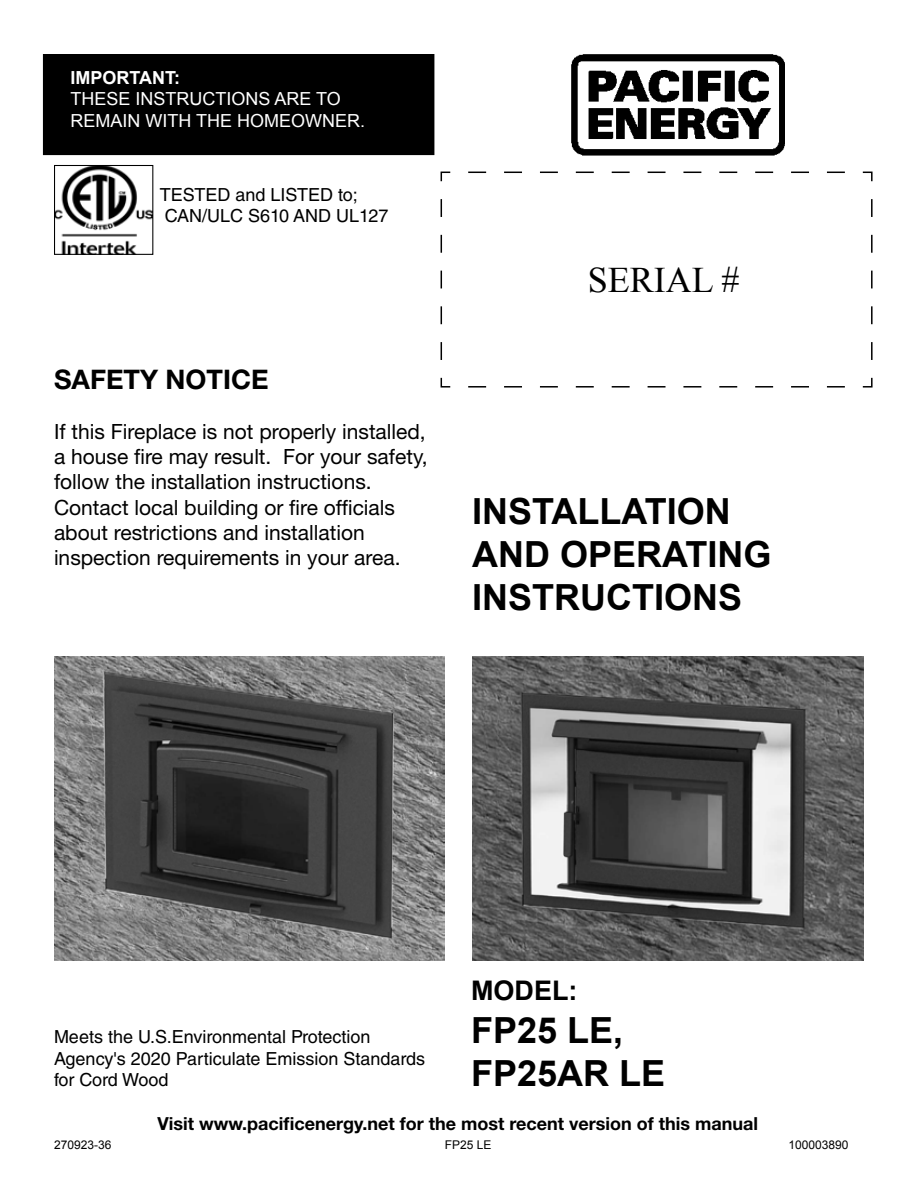
<style>
.page{position:relative;width:918px;height:1188px;background:#fff}
.page>*{position:absolute;margin:0;border:0;box-sizing:border-box;transform-origin:0 0}
.t1{font:700 36px/43.2px "Arial";color:#000}
.t2{font:36px "Times New Roman";color:#000}
.t3{font:700 27px "Helvetica Neue LT Std";color:#000}
.t4{font:700 27px "Arial";color:#000}
.t5{font:21px/25.2px "Helvetica Neue LT Std";color:#000}
.t6{font:18px/21.6px "Helvetica LT Std";color:#000}
.t7{font:700 18px "Helvetica Neue LT Std";color:#000}
.t8{font:18px/21.6px "Arial";color:#fff}
.t9{font:700 18px "Arial";color:#fff}
.t10{font:12px "Arial";color:#000}
</style>
<div class="page">
<img style="left:472px;top:657px;width:392px;height:303px">
<img style="left:572px;top:54px;width:212px;height:101px">
<div style="left:44px;top:55px;width:390px;height:99px;background:#000"></div>
<div style="left:43px;top:54px;width:391px;height:101px;border:2px solid #000"></div>
<img style="left:56px;top:167px;width:95px;height:86px">
<div style="left:54px;top:165px;width:99px;height:90px;border:1px solid #000"></div>
<img style="left:54px;top:657px;width:390px;height:303px">
<svg style="left:440px;top:171px;width:433px;height:217px"></svg>
<p class="t9" style="left:70px;top:65px;width:111px">IMPORTANT:</p>
<p class="t8" style="left:70px;top:88px;width:296px">THESE INSTRUCTIONS ARE TO<br>REMAIN WITH THE HOMEOWNER.</p>
<p class="t6" style="left:160px;top:183px;width:230px">TESTED and LISTED to;<br>CAN/ULC S610 AND UL127</p>
<p class="t3" style="left:54px;top:362px;width:216px">SAFETY NOTICE</p>
<p class="t5" style="left:54px;top:419px;width:375px">If this Fireplace is not properly installed, a house fire may result. For your safety, follow the installation instructions.<br>Contact local building or fire officials about restrictions and installation inspection requirements in your area.</p>
<h1 class="t2" style="left:588px;top:256px;width:153px">SERIAL #</h1>
<h1 class="t1" style="left:472px;top:491px;width:301px">INSTALLATION<br>AND OPERATING<br>INSTRUCTIONS</h1>
<p class="t4" style="left:471px;top:972px;width:108px">MODEL:</p>
<h1 class="t1" style="left:471px;top:1010px;width:196px">FP25 LE,<br>FP25AR LE</h1>
<p class="t6" style="left:54px;top:1026px;width:373px">Meets the U.S.Environmental Protection<br>Agency's 2020 Particulate Emission Standards for Cord Wood</p>
<p class="t7" style="left:158px;top:1113px;width:602px">Visit www.pacificenergy.net for the most recent version of this manual</p>
<p class="t10" style="left:54px;top:1137px;width:59px">270923-36</p>
<p class="t10" style="left:445px;top:1137px;width:48px">FP25 LE</p>
<p class="t10" style="left:789px;top:1137px;width:62px">100003890</p>
</div>
